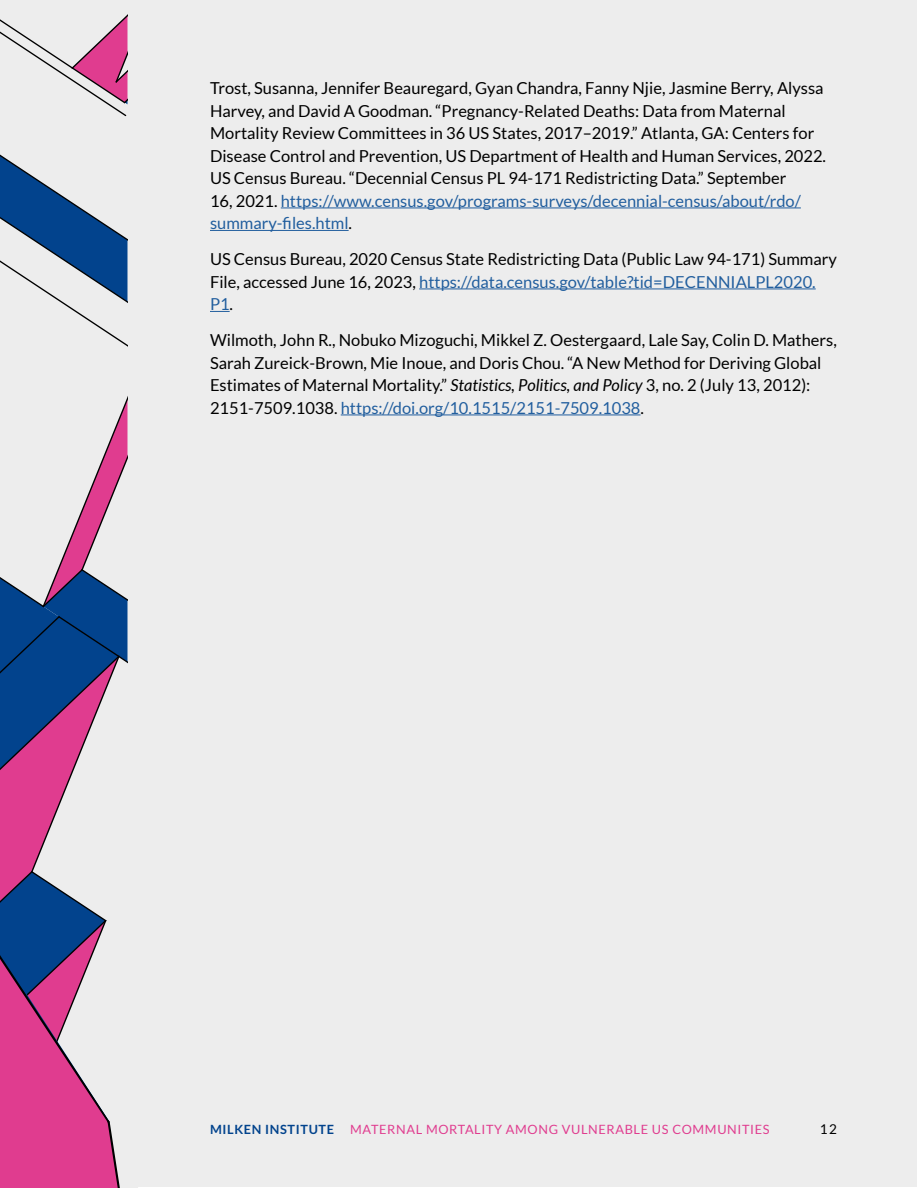
<style>
.page{position:relative;width:918px;height:1188px;background:#fff}
.page>*{position:absolute;margin:0;border:0;box-sizing:border-box;transform-origin:0 0}
.t1{font:16.5px/22.5px "Lato";color:#000}
.t2{font:13.5px "Lato";color:#000}
.t3{font:12.75px "Lato";letter-spacing:.05em;color:#e03c8f}
.t4{font:700 12.75px "Lato";letter-spacing:.05em;color:#02438d}
.s1{color:#215e9e}
.s2{font-style:italic}
</style>
<div class="page">
<div style="left:1px;top:1px;width:916px;height:1186px;background:#ededed"></div>
<svg style="left:0;top:0;width:193px;height:1188px"></svg>
<div style="left:0;top:1152px;width:77px;height:36px;background:#e03c8f"></div>
<hr style="left:281px;top:207px;width:520px;height:1px;background:#215e9e">
<hr style="left:210px;top:230px;width:139px;height:1px;background:#215e9e">
<hr style="left:419px;top:288px;width:397px;height:1px;background:#215e9e">
<svg style="left:210px;top:311px;width:20px;height:1px"></svg>
<hr style="left:341px;top:414px;width:300px;height:1px;background:#215e9e">
<p class="t1" style="left:210px;top:77px;width:618px">Trost, Susanna, Jennifer Beauregard, Gyan Chandra, Fanny Njie, Jasmine Berry, Alyssa Harvey, and David A Goodman. “Pregnancy-Related Deaths: Data from Maternal Mortality Review Committees in 36 US States, 2017–2019.” Atlanta, GA: Centers for Disease Control and Prevention, US Department of Health and Human Services, 2022.<br>US Census Bureau. “Decennial Census PL 94-171 Redistricting Data.” September<br>16, 2021. <span class="s1">https://www.census.gov/programs-surveys/decennial-census/about/rdo/ summary-files.html</span>.</p>
<p class="t1" style="left:210px;top:248px;width:629px">US Census Bureau, 2020 Census State Redistricting Data (Public Law 94-171) Summary<br>File, accessed June 16, 2023, <span class="s1">https://data.census.gov/table?tid=DECENNIALPL2020.<br>P1</span>.</p>
<p class="t1" style="left:210px;top:329px;width:628px">Wilmoth, John R., Nobuko Mizoguchi, Mikkel Z. Oestergaard, Lale Say, Colin D. Mathers, Sarah Zureick-Brown, Mie Inoue, and Doris Chou. “A New Method for Deriving Global Estimates of Maternal Mortality.” <span class="s2">Statistics, Politics, and Policy</span> 3, no. 2 (July 13, 2012):<br>2151-7509.1038. <span class="s1">https://doi.org/10.1515/2151-7509.1038</span>.</p>
<p class="t4" style="left:210px;top:1122px;width:126px">MILKEN INSTITUTE</p>
<p class="t3" style="left:350px;top:1122px;width:421px">MATERNAL MORTALITY AMONG VULNERABLE US COMMUNITIES</p>
<p class="t2" style="left:820px;top:1122px;width:19px">12</p>
</div>
